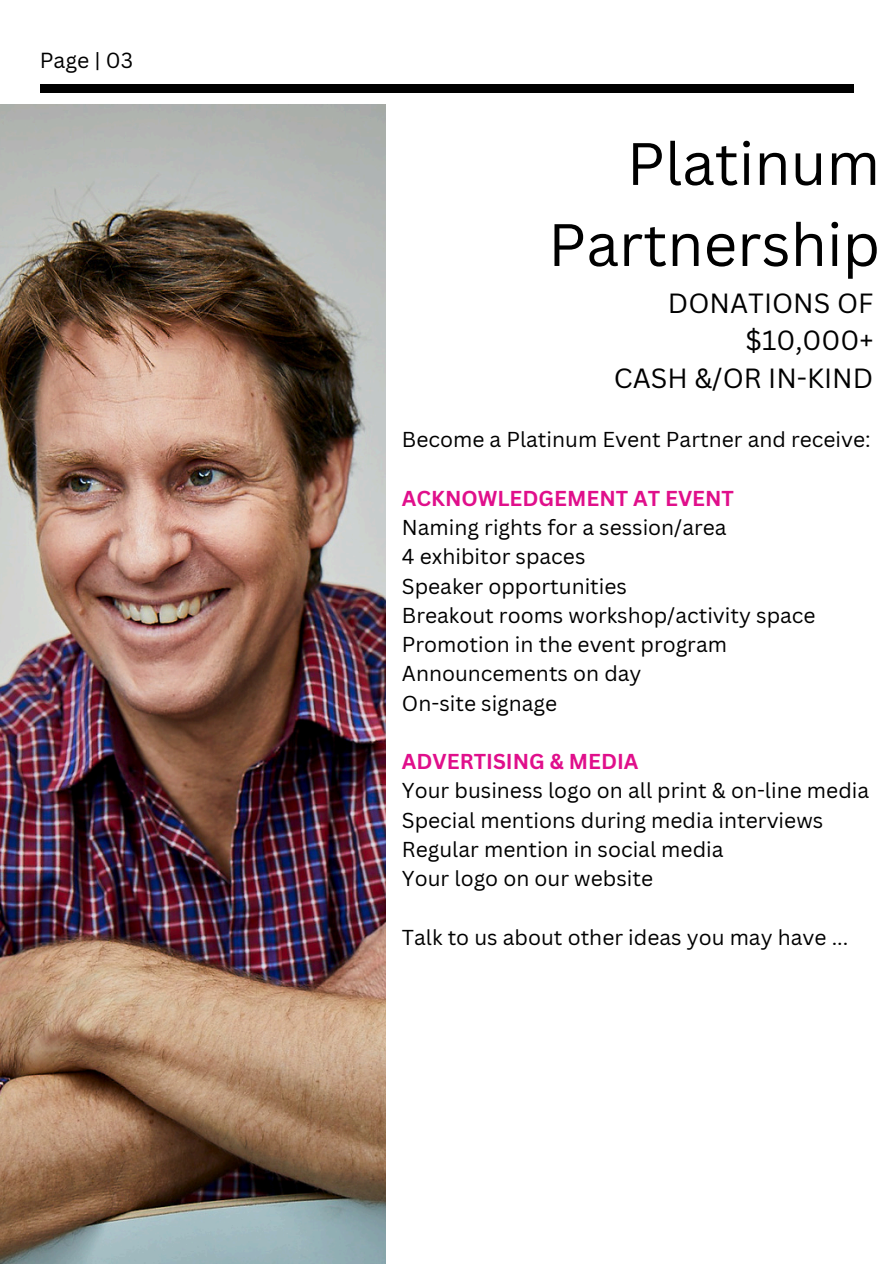
<style>
.page{position:relative;width:894px;height:1264px;background:#fff}
.page>*{position:absolute;margin:0;border:0;box-sizing:border-box;transform-origin:0 0}
.t1{font:58.5px/81px "Canva Sans";color:#000;text-align:right}
.t2{font:27px/37.2px "Canva Sans";color:#000;text-align:right}
.t3{font:21.3px "Canva Sans";color:#000}
.t4{font:21px/29.2px "Canva Sans";color:#000}
.t5{font:700 21px "Canva Sans";color:#e00f8b}
</style>
<div class="page">
<img style="left:0;top:104px;width:385px;height:1159px">
<div style="left:40px;top:85px;width:813px;height:8px;background:#000"></div>
<p class="t3" style="left:40px;top:46px;width:95px">Page | 03</p>
<p class="t1" style="left:548px;top:122px;width:333px">Platinum<br>Partnership</p>
<p class="t2" style="left:613px;top:284px;width:261px">DONATIONS OF $10,000+<br>CASH &amp;/OR IN-KIND</p>
<p class="t4" style="left:402px;top:424px;width:470px">Become a Platinum Event Partner and receive:</p>
<h1 class="t5" style="left:402px;top:483px;width:333px">ACKNOWLEDGEMENT AT EVENT</h1>
<p class="t4" style="left:402px;top:512px;width:326px">Naming rights for a session/area</p>
<p class="t4" style="left:402px;top:541px;width:185px">4 exhibitor spaces</p>
<p class="t4" style="left:402px;top:570px;width:226px">Speaker opportunities</p>
<p class="t4" style="left:402px;top:600px;width:415px">Breakout rooms workshop/activity space<br>Promotion in the event program<br>Announcements on day</p>
<p class="t4" style="left:402px;top:687px;width:157px">On-site signage</p>
<p class="t5" style="left:402px;top:746px;width:238px">ADVERTISING &amp; MEDIA</p>
<p class="t4" style="left:402px;top:775px;width:468px">Your business logo on all print &amp; on-line media</p>
<p class="t4" style="left:402px;top:804px;width:423px">Special mentions during media interviews<br>Regular mention in social media</p>
<p class="t4" style="left:402px;top:863px;width:252px">Your logo on our website</p>
<p class="t4" style="left:402px;top:921px;width:447px">Talk to us about other ideas you may have ...</p>
</div>
